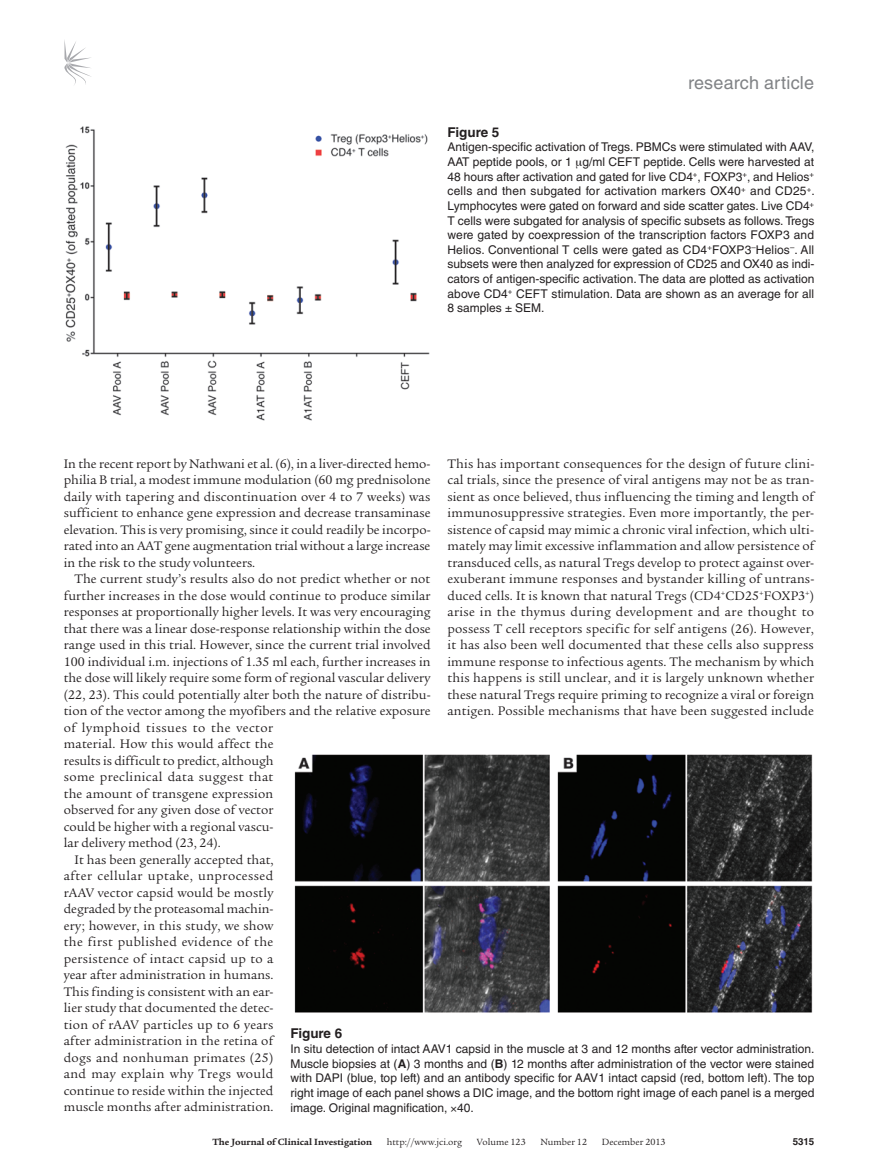
<style>
.page{position:relative;width:878px;height:1175px;background:#fff}
.page>*{position:absolute;margin:0;border:0;box-sizing:border-box;transform-origin:0 0}
.t1{font:18px "Helvetica LT Std";letter-spacing:.01em;color:#808285}
.t2{font:13.5px/16.5px "Legacy Serif Std";letter-spacing:.005em;color:#231f20;text-align:justify}
.t3{font:13.5px "Legacy Serif Std";letter-spacing:.035em;color:#231f20}
.t4{font:13.5px "Legacy Serif Std";letter-spacing:.025em;color:#231f20}
.t5{font:13.5px "Legacy Serif Std";letter-spacing:.03em;color:#231f20}
.t6{font:700 13.5px "Helvetica LT Std";color:#231f20}
.t7{font:12px/14.7px "Helvetica LT Std";color:#231f20;text-align:justify}
.t8{font:9.75px "Legacy Serif Std";color:#231f20}
.t9{font:700 9.75px "Legacy Serif Std";color:#231f20}
.t10{font:700 9.75px "Helvetica LT Std";color:#231f20}
.s1{font-weight:700}
</style>
<div class="page">
<svg style="left:64px;top:40px;width:27px;height:45px"></svg>
<img style="left:65px;top:126px;width:365px;height:295px">
<img style="left:294px;top:754px;width:519px;height:259px">
<h1 class="t1" style="left:688px;top:73px;width:127px">research article</h1>
<p class="t6" style="left:447px;top:124px;width:53px">Figure 5</p>
<p class="t7" style="left:447px;top:140px;width:369px">Antigen-specific activation of Tregs. PBMCs were stimulated with AAV, AAT peptide pools, or 1 g/ml CEFT peptide. Cells were harvested at 48 hours after activation and gated for live CD4<sup>+</sup>, FOXP3<sup>+</sup>, and Helios<sup>+ </sup>cells and then subgated for activation markers OX40<sup>+</sup> and CD25<sup>+</sup>.<br>Lymphocytes were gated on forward and side scatter gates. Live CD4<sup>+ </sup>T cells were subgated for analysis of specific subsets as follows. Tregs were gated by coexpression of the transcription factors FOXP3 and Helios. Conventional T cells were gated as CD4<sup>+</sup>FOXP3<sup>–</sup>Helios<sup>–</sup>. All subsets were then analyzed for expression of CD25 and OX40 as indi&shy;cators of antigen-specific activation. The data are plotted as activation above CD4<sup>+</sup> CEFT stimulation. Data are shown as an average for all 8 samples ± SEM.</p>
<p class="t2" style="left:447px;top:455px;width:368px">This has important consequences for the design of future clini&shy;cal trials, since the presence of viral antigens may not be as tran&shy;sient as once believed, thus influencing the timing and length of immunosuppressive strategies. Even more importantly, the per&shy;sistence of capsid may mimic a chronic viral infection, which ulti&shy;mately may limit excessive inflammation and allow persistence of transduced cells, as natural Tregs develop to protect against over&shy;exuberant immune responses and bystander killing of untrans&shy;duced cells. It is known that natural Tregs (CD4<sup>+</sup>CD25<sup>+</sup>FOXP3<sup>+</sup>) arise in the thymus during development and are thought to possess T cell receptors specific for self antigens (26). However, it has also been well documented that these cells also suppress immune response to infectious agents. The mechanism by which this happens is still unclear, and it is largely unknown whether these natural Tregs require priming to recognize a viral or foreign antigen. Possible mechanisms that have been suggested include</p>
<p class="t2" style="left:64px;top:455px;width:368px">In the recent report by Nathwani et al. (6), in a liver-directed hemo&shy;philia B trial, a modest immune modulation (60 mg prednisolone daily with tapering and discontinuation over 4 to 7 weeks) was sufficient to enhance gene expression and decrease transaminase elevation. This is very promising, since it could readily be incorpo&shy;rated into an AAT gene augmentation trial without a large increase in the risk to the study volunteers.</p>
<p class="t2" style="left:74px;top:571px;width:357px">The current study’s results also do not predict whether or not</p>
<p class="t2" style="left:64px;top:587px;width:368px">further increases in the dose would continue to produce similar</p>
<p class="t2" style="left:64px;top:604px;width:368px">responses at proportionally higher levels. It was very encouraging</p>
<p class="t2" style="left:64px;top:620px;width:368px">that there was a linear dose-response relationship within the dose</p>
<p class="t2" style="left:64px;top:637px;width:368px">range used in this trial. However, since the current trial involved</p>
<p class="t2" style="left:64px;top:653px;width:368px">100 individual i.m. injections of 1.35 ml each, further increases in</p>
<p class="t2" style="left:64px;top:670px;width:368px">the dose will likely require some form of regional vascular delivery</p>
<p class="t2" style="left:64px;top:686px;width:368px">(22, 23). This could potentially alter both the nature of distribu-</p>
<p class="t2" style="left:64px;top:703px;width:368px">tion of the vector among the myofibers and the relative exposure</p>
<p class="t3" style="left:64px;top:720px;width:211px">of lymphoid tissues to the vector</p>
<p class="t2" style="left:64px;top:736px;width:211px">material. How this would affect the</p>
<p class="t2" style="left:64px;top:752px;width:211px">results is difficult to predict, although</p>
<p class="t5" style="left:64px;top:769px;width:211px">some preclinical data suggest that</p>
<p class="t2" style="left:64px;top:785px;width:211px">the amount of transgene expression</p>
<p class="t2" style="left:64px;top:802px;width:211px">observed for any given dose of vector</p>
<p class="t2" style="left:64px;top:818px;width:211px">could be higher with a regional vascu-</p>
<p class="t2" style="left:64px;top:835px;width:158px">lar delivery method (23, 24).</p>
<p class="t2" style="left:74px;top:851px;width:200px">It has been generally accepted that,</p>
<p class="t3" style="left:64px;top:868px;width:211px">after cellular uptake, unprocessed</p>
<p class="t2" style="left:64px;top:884px;width:211px">rAAV vector capsid would be mostly</p>
<p class="t2" style="left:64px;top:901px;width:211px">degraded by the proteasomal machin-</p>
<p class="t2" style="left:64px;top:917px;width:211px">ery; however, in this study, we show</p>
<p class="t4" style="left:64px;top:934px;width:211px">the first published evidence of the</p>
<p class="t2" style="left:64px;top:950px;width:211px">persistence of intact capsid up to a</p>
<p class="t2" style="left:64px;top:967px;width:211px">year after administration in humans.</p>
<p class="t2" style="left:64px;top:983px;width:211px">This finding is consistent with an ear-</p>
<p class="t2" style="left:64px;top:1000px;width:211px">lier study that documented the detec-</p>
<p class="t2" style="left:64px;top:1016px;width:211px">tion of rAAV particles up to 6 years</p>
<p class="t2" style="left:64px;top:1033px;width:211px">after administration in the retina of</p>
<p class="t4" style="left:64px;top:1050px;width:211px">dogs and nonhuman primates (25)</p>
<p class="t5" style="left:64px;top:1066px;width:211px">and may explain why Tregs would</p>
<p class="t2" style="left:64px;top:1082px;width:211px">continue to reside within the injected</p>
<p class="t2" style="left:64px;top:1099px;width:211px">muscle months after administration.</p>
<p class="t6" style="left:290px;top:1025px;width:53px">Figure 6</p>
<p class="t7" style="left:290px;top:1041px;width:525px">In situ detection of intact AAV1 capsid in the muscle at 3 and 12 months after vector administration.<br>Muscle biopsies at (<span class="s1">A</span>) 3 months and (<span class="s1">B</span>) 12 months after administration of the vector were stained with DAPI (blue, top left) and an antibody specific for AAV1 intact capsid (red, bottom left). The top right image of each panel shows a DIC image, and the bottom right image of each panel is a merged image. Original magnification, 40.</p>
<p class="t9" style="left:212px;top:1135px;width:161px">The Journal of Clinical Investigation</p>
<p class="t8" style="left:387px;top:1136px;width:77px">http://www.jci.org</p>
<p class="t8" style="left:476px;top:1136px;width:50px">Volume 123</p>
<p class="t8" style="left:540px;top:1136px;width:48px">Number 12</p>
<p class="t8" style="left:602px;top:1136px;width:65px">December 2013</p>
<p class="t10" style="left:792px;top:1135px;width:23px">5315</p>
</div>
